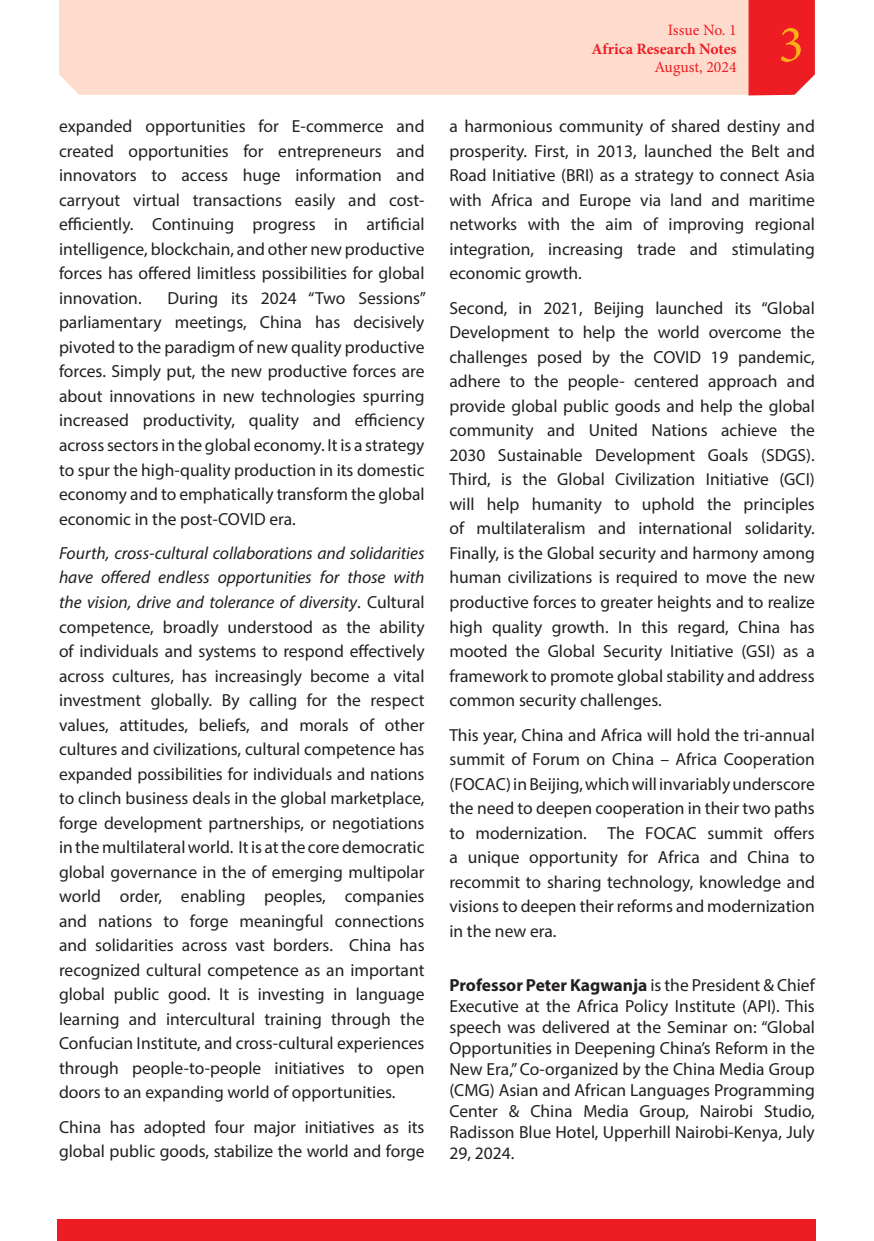
<style>
.page{position:relative;width:874px;height:1241px;background:#fff}
.page>*{position:absolute;margin:0;border:0;box-sizing:border-box;transform-origin:0 0}
.t1{font:52.5px "Minion Pro";color:#fbb017}
.body_text{font:17.5px/24.5px "Myriad Pro";color:#231f20;text-align:justify}
.t2{font:15.75px "Minion Pro";letter-spacing:-.005em;color:#ee1d23}
.t3{font:700 15.75px "Minion Pro";color:#ee1d23}
.s1{font-style:italic}
.s2{font-weight:700}
</style>
<div class="page">
<div style="left:59px;top:0;width:689px;height:95px;background:#fddcce"></div>
<div style="left:748px;top:0;width:66px;height:95px;background:#ee1d23"></div>
<div style="left:58px;top:1218px;width:757px;height:22px;background:#ee1d23"></div>
<p class="body_text" style="left:59px;top:114px;width:367px">expanded opportunities for E-commerce and created opportunities for entrepreneurs and innovators to access huge information and carryout virtual transactions easily and cost&shy;efficiently. Continuing progress in artificial intelligence, blockchain, and other new productive forces has offered limitless possibilities for global innovation.</p>
<p class="body_text" style="left:59px;top:285px;width:368px;text-indent:108px">During its 2024 “Two Sessions” parliamentary meetings, China has decisively pivoted to the paradigm of new quality productive forces. Simply put, the new productive forces are about innovations in new technologies spurring increased productivity, quality and efficiency across sectors in the global economy. It is a strategy to spur the high-quality production in its domestic economy and to emphatically transform the global economic in the post-COVID era.</p>
<p class="body_text" style="left:59px;top:540px;width:367px"><span class="s1">Fourth, cross-cultural collaborations and solidarities have offered endless opportunities for those with the vision, drive and tolerance of diversity</span>. Cultural competence, broadly understood as the ability of individuals and systems to respond effectively across cultures, has increasingly become a vital investment globally. By calling for the respect values, attitudes, beliefs, and morals of other cultures and civilizations, cultural competence has expanded possibilities for individuals and nations to clinch business deals in the global marketplace, forge development partnerships, or negotiations in the multilateral world. It is at the core democratic global governance in the of emerging multipolar world order, enabling peoples, companies and nations to forge meaningful connections and solidarities across vast borders. China has recognized cultural competence as an important global public good. It is investing in language learning and intercultural training through the Confucian Institute, and cross-cultural experiences through people-to-people initiatives to open doors to an expanding world of opportunities.</p>
<p class="body_text" style="left:59px;top:1114px;width:367px">China has adopted four major initiatives as its global public goods, stabilize the world and forge</p>
<p class="t2" style="left:667px;top:19px;width:70px">Issue No. 1</p>
<p class="t3" style="left:591px;top:37px;width:147px">Africa Research Notes</p>
<p class="t2" style="left:654px;top:57px;width:84px">August, 2024</p>
<h1 class="t1" style="left:778px;top:9px;width:27px">3</h1>
<p class="body_text" style="left:449px;top:114px;width:367px">a harmonious community of shared destiny and prosperity. First, in 2013, launched the Belt and Road Initiative (BRI) as a strategy to connect Asia with Africa and Europe via land and maritime networks with the aim of improving regional integration, increasing trade and stimulating economic growth.</p>
<p class="body_text" style="left:449px;top:295px;width:367px">Second, in 2021, Beijing launched its “Global Development to help the world overcome the challenges posed by the COVID 19 pandemic, adhere to the people- centered approach and provide global public goods and help the global community and United Nations achieve the 2030 Sustainable Development Goals (SDGS).<br>Third, is the Global Civilization Initiative (GCI) will help humanity to uphold the principles of multilateralism and international solidarity.<br>Finally, is the Global security and harmony among human civilizations is required to move the new productive forces to greater heights and to realize high quality growth. In this regard, China has mooted the Global Security Initiative (GSI) as a framework to promote global stability and address common security challenges.</p>
<p class="body_text" style="left:449px;top:722px;width:367px">This year, China and Africa will hold the tri-annual summit of Forum on China – Africa Cooperation (FOCAC) in Beijing, which will invariably underscore the need to deepen cooperation in their two paths to modernization. The FOCAC summit offers a unique opportunity for Africa and China to recommit to sharing technology, knowledge and visions to deepen their reforms and modernization in the new era.</p>
<p class="body_text" style="left:449px;top:974px;width:367px;line-height:21px"><span class="s2">Professor Peter Kagwanja</span> is the President &amp; Chief Executive at the Africa Policy Institute (API). This speech was delivered at the Seminar on: “Global Opportunities in Deepening China’s Reform in the New Era,” Co-organized by the China Media Group (CMG) Asian and African Languages Programming Center &amp; China Media Group, Nairobi Studio, Radisson Blue Hotel, Upperhill Nairobi-Kenya, July 29, 2024.</p>
</div>
